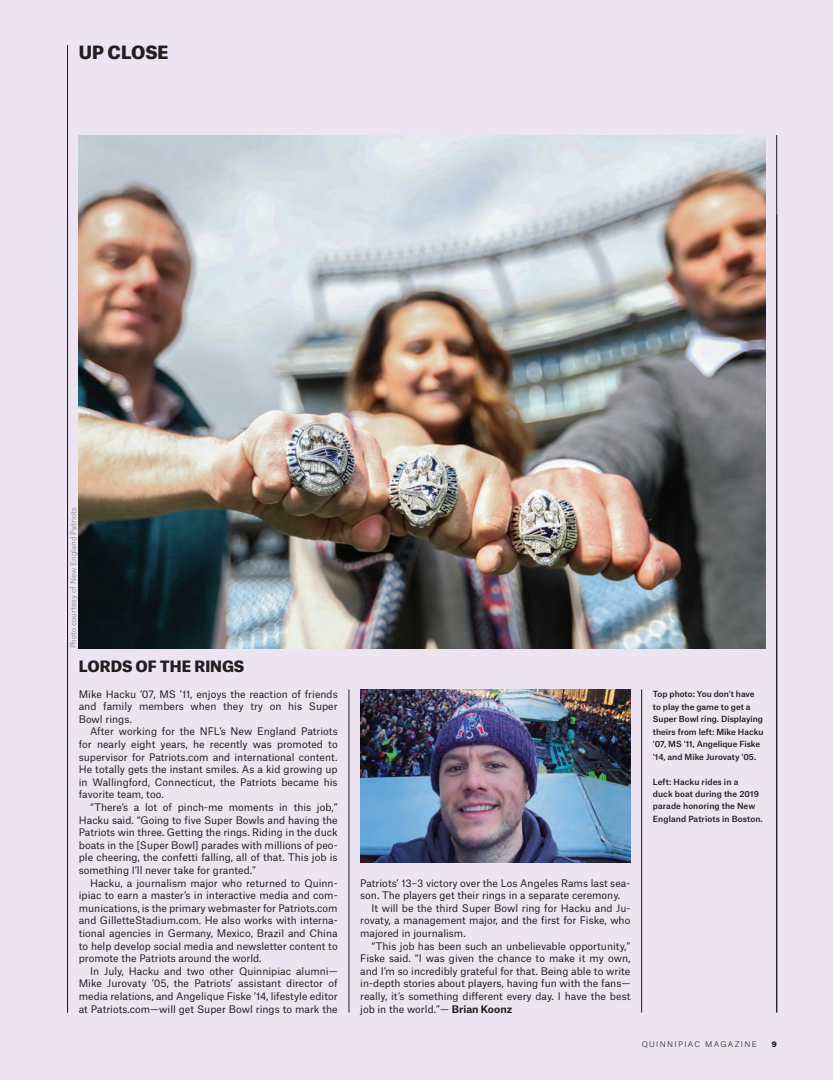
<style>
.page{position:relative;width:833px;height:1080px;background:#fff}
.page>*{position:absolute;margin:0;border:0;box-sizing:border-box;transform-origin:0 0}
.t1{font:900 17.5px "Atlas Grotesk";color:#231f20}
.SIlo_Sans_Body_Text{font:900 15px "Atlas Grotesk";color:#231f20}
.SIlo_Sans_Body_Text-2{font:10px/12.6px "Atlas Grotesk";color:#231f20;text-align:justify}
.News_Caption{font:500 8.12px/12.5px "Atlas Grotesk";color:#231f20}
.Photo_Credit{font:7.5px "Atlas Grotesk";color:#939598}
.t2{font:300 7.5px "Atlas Grotesk";letter-spacing:.18em;color:#231f20}
.t3{font:900 7.5px "Atlas Grotesk";color:#231f20}
.s1{font-weight:700}
</style>
<div class="page">
<div style="left:0;top:0;width:832px;height:1080px;background:#ece5f1"></div>
<hr style="left:776px;top:135px;width:1px;height:878px;background:#231f20">
<hr style="left:67px;top:45px;width:1px;height:968px;background:#231f20">
<hr style="left:349px;top:689px;width:1px;height:324px;background:#231f20">
<hr style="left:641px;top:689px;width:1px;height:324px;background:#231f20">
<img style="left:79px;top:135px;width:686px;height:513px">
<img style="left:360px;top:689px;width:270px;height:173px">
<p class="t1" style="left:79px;top:38px;width:91px">UP CLOSE</p>
<p class="Photo_Credit" style="left:67px;top:648px;width:143px;rotate:-90deg">Photo courtesy of New England Patriots</p>
<p class="SIlo_Sans_Body_Text" style="left:79px;top:654px;width:167px">LORDS OF THE RINGS</p>
<p class="SIlo_Sans_Body_Text-2" style="left:79px;top:686px;width:260px">Mike Hacku ’07, MS ’11, enjoys the reaction of friends and family members when they try on his Super Bowl rings.</p>
<p class="SIlo_Sans_Body_Text-2" style="left:79px;top:724px;width:260px;text-indent:11px">After working for the NFL’s New England Patriots for nearly eight years, he recently was promoted to supervisor for Patriots.com and international content.<br>He totally gets the instant smiles. As a kid growing up in Wallingford, Connecticut, the Patriots became his favorite team, too.</p>
<p class="SIlo_Sans_Body_Text-2" style="left:79px;top:800px;width:260px;text-indent:11px">“There’s a lot of pinch-me moments in this job,” Hacku said. “Going to five Super Bowls and having the Patriots win three. Getting the rings. Riding in the duck boats in the [Super Bowl] parades with millions of peo&shy;ple cheering, the confetti falling, all of that. This job is something I’ll never take for granted.”</p>
<p class="SIlo_Sans_Body_Text-2" style="left:79px;top:875px;width:260px;text-indent:11px">Hacku, a journalism major who returned to Quinn&shy;ipiac to earn a master’s in interactive media and com&shy;munications, is the primary webmaster for Patriots.com and GilletteStadium.com. He also works with interna&shy;tional agencies in Germany, Mexico, Brazil and China to help develop social media and newsletter content to promote the Patriots around the world.</p>
<p class="SIlo_Sans_Body_Text-2" style="left:79px;top:964px;width:260px;text-indent:11px">In July, Hacku and two other Quinnipiac alumni— Mike Jurovaty ’05, the Patriots’ assistant director of media relations, and Angelique Fiske ’14, lifestyle editor at Patriots.com—will get Super Bowl rings to mark the</p>
<p class="News_Caption" style="left:652px;top:687px;width:112px">Top photo: You don't have to play the game to get a<br>Super Bowl ring. Displaying theirs from left: Mike Hacku '07, MS '11, Angelique Fiske '14, and Mike Jurovaty '05.</p>
<p class="News_Caption" style="left:652px;top:774px;width:111px">Left: Hacku rides in a<br>duck boat during the 2019 parade honoring the New<br>England Patriots in Boston.</p>
<p class="SIlo_Sans_Body_Text-2" style="left:360px;top:875px;width:271px">Patriots’ 13–3 victory over the Los Angeles Rams last sea&shy;son. The players get their rings in a separate ceremony.</p>
<p class="SIlo_Sans_Body_Text-2" style="left:360px;top:901px;width:272px;text-indent:11px">It will be the third Super Bowl ring for Hacku and Ju&shy;rovaty, a management major, and the first for Fiske, who majored in journalism.</p>
<p class="SIlo_Sans_Body_Text-2" style="left:360px;top:938px;width:272px;text-indent:11px">“This job has been such an unbelievable opportunity,” Fiske said. “I was given the chance to make it my own, and I’m so incredibly grateful for that. Being able to write in-depth stories about players, having fun with the fans— really, it’s something different every day. I have the best job in the world.”— <span class="s1">Brian Koonz</span></p>
<p class="t2" style="left:641px;top:1038px;width:117px">QUINNIPIAC MAGAZINE</p>
<p class="t3" style="left:771px;top:1038px;width:7px">9</p>
</div>
